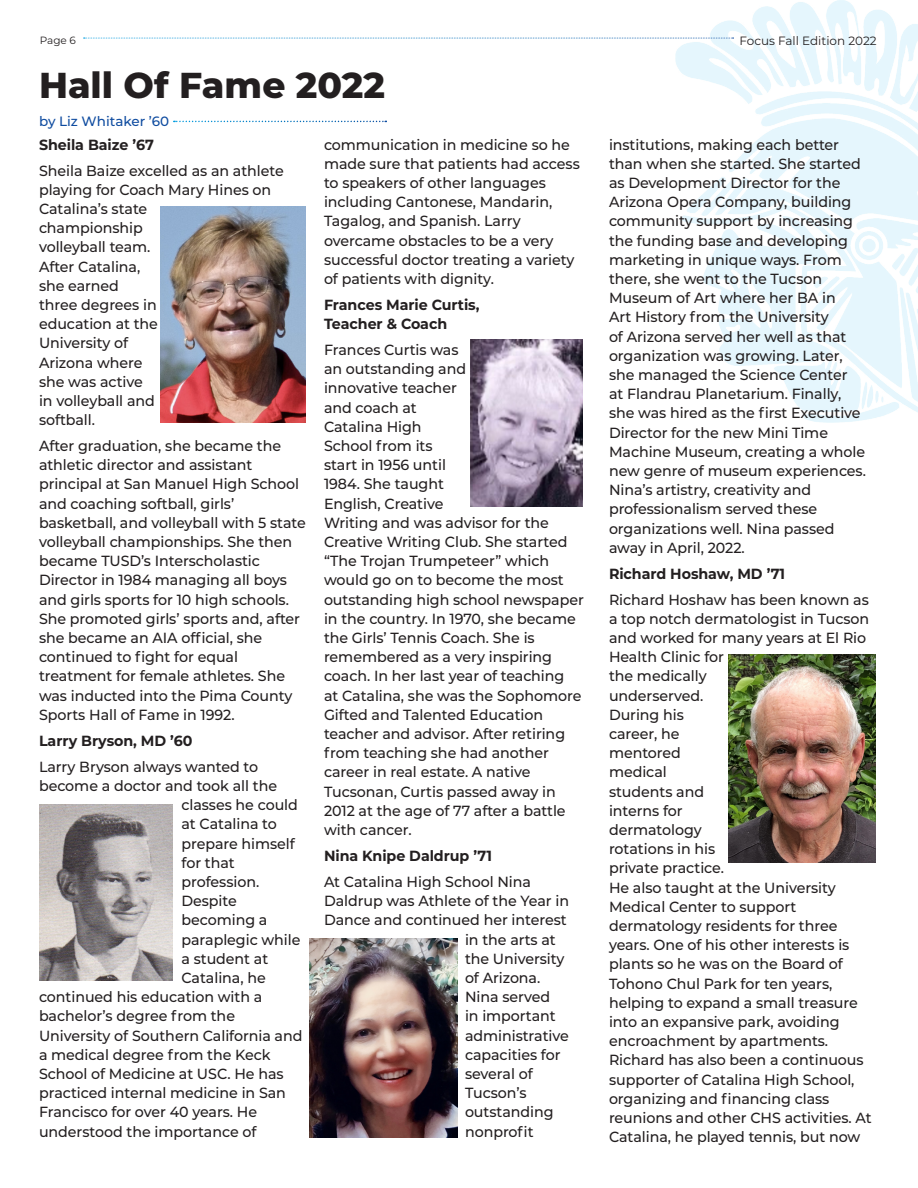
<style>
.page{position:relative;width:918px;height:1188px;background:#fff}
.page>*{position:absolute;margin:0;border:0;box-sizing:border-box;transform-origin:0 0}
.Title_Article{font:800 36px "Montserrat";color:#231f20}
.Body_Text{font:500 14.7px/19.2px "Montserrat";letter-spacing:-.005em;color:#231f20}
.HOF_names{font:700 14.7px/19.2px "Montserrat";letter-spacing:-.005em;color:#231f20}
.byline{font:500 13.5px "Montserrat";color:#0f4ca0}
.t1{font:12px "Montserrat";color:#231f20}
.t2{font:10.5px "Montserrat";color:#231f20}
</style>
<div class="page">
<img style="left:649px;top:0;width:269px;height:423px">
<svg style="left:83px;top:38px;width:650px;height:1px"></svg>
<svg style="left:174px;top:121px;width:212px;height:1px"></svg>
<img style="left:471px;top:340px;width:111px;height:166px">
<img style="left:39px;top:805px;width:133px;height:176px">
<img style="left:309px;top:939px;width:149px;height:199px">
<img style="left:729px;top:654px;width:147px;height:209px">
<img style="left:161px;top:207px;width:145px;height:216px">
<p class="t2" style="left:40px;top:33px;width:38px">Page 6</p>
<p class="t1" style="left:739px;top:33px;width:139px">Focus Fall Edition 2022</p>
<p class="Title_Article" style="left:39px;top:59px;width:347px">Hall Of Fame 2022</p>
<p class="byline" style="left:39px;top:112px;width:132px">by Liz Whitaker ’60</p>
<p class="HOF_names" style="left:39px;top:134px;width:116px">Sheila Baize ’67</p>
<p class="Body_Text" style="left:39px;top:160px;width:246px">Sheila Baize excelled as an athlete playing for Coach Mary Hines on<br>Catalina’s state<br>championship<br>volleyball team.<br>After Catalina,<br>she earned<br>three degrees in<br>education at the<br>University of<br>Arizona where<br>she was active<br>in volleyball and<br>softball.</p>
<p class="Body_Text" style="left:39px;top:436px;width:268px">After graduation, she became the athletic director and assistant principal at San Manuel High School and coaching softball, girls’ basketball, and volleyball with 5 state volleyball championships. She then became TUSD’s Interscholastic Director in 1984 managing all boys and girls sports for 10 high schools.<br>She promoted girls’ sports and, after she became an AIA official, she continued to fight for equal treatment for female athletes. She was inducted into the Pima County Sports Hall of Fame in 1992.</p>
<p class="HOF_names" style="left:39px;top:730px;width:155px">Larry Bryson, MD ’60</p>
<p class="Body_Text" style="left:39px;top:756px;width:221px">Larry Bryson always wanted to</p>
<p class="Body_Text" style="left:39px;top:776px;width:240px">become a doctor and took all the</p>
<p class="Body_Text" style="left:182px;top:795px;width:118px">classes he could</p>
<p class="Body_Text" style="left:182px;top:814px;width:97px">at Catalina to</p>
<p class="Body_Text" style="left:182px;top:833px;width:115px">prepare himself</p>
<p class="Body_Text" style="left:182px;top:852px;width:55px">for that</p>
<p class="Body_Text" style="left:182px;top:872px;width:79px">profession.</p>
<p class="Body_Text" style="left:182px;top:891px;width:57px">Despite</p>
<p class="Body_Text" style="left:182px;top:910px;width:88px">becoming a</p>
<p class="Body_Text" style="left:182px;top:929px;width:121px">paraplegic while</p>
<p class="Body_Text" style="left:182px;top:948px;width:88px">a student at</p>
<p class="Body_Text" style="left:182px;top:968px;width:86px">Catalina, he</p>
<p class="Body_Text" style="left:39px;top:987px;width:225px">continued his education with a</p>
<p class="Body_Text" style="left:39px;top:1006px;width:198px">bachelor’s degree from the</p>
<p class="Body_Text" style="left:39px;top:1025px;width:265px">University of Southern California and</p>
<p class="Body_Text" style="left:39px;top:1044px;width:233px">a medical degree from the Keck</p>
<p class="Body_Text" style="left:39px;top:1064px;width:246px">School of Medicine at USC. He has</p>
<p class="Body_Text" style="left:39px;top:1083px;width:249px">practiced internal medicine in San</p>
<p class="Body_Text" style="left:39px;top:1102px;width:220px">Francisco for over 40 years. He</p>
<p class="Body_Text" style="left:39px;top:1121px;width:219px">understood the importance of</p>
<p class="Body_Text" style="left:324px;top:134px;width:257px">communication in medicine so he made sure that patients had access to speakers of other languages including Cantonese, Mandarin,<br>Tagalog, and Spanish. Larry overcame obstacles to be a very successful doctor treating a variety of patients with dignity.</p>
<p class="HOF_names" style="left:324px;top:294px;width:157px">Frances Marie Curtis,<br>Teacher &amp; Coach</p>
<p class="Body_Text" style="left:324px;top:340px;width:261px">Frances Curtis was<br>an outstanding and<br>innovative teacher<br>and coach at<br>Catalina High<br>School from its<br>start in 1956 until<br>1984. She taught<br>English, Creative<br>Writing and was advisor for the<br>Creative Writing Club. She started “The Trojan Trumpeteer” which would go on to become the most outstanding high school newspaper in the country. In 1970, she became the Girls’ Tennis Coach. She is remembered as a very inspiring coach. In her last year of teaching<br>at Catalina, she was the Sophomore<br>Gifted and Talented Education teacher and advisor. After retiring from teaching she had another career in real estate. A native<br>Tucsonan, Curtis passed away in<br>2012 at the age of 77 after a battle with cancer.</p>
<p class="HOF_names" style="left:324px;top:845px;width:169px">Nina Knipe Daldrup ’71</p>
<p class="Body_Text" style="left:324px;top:872px;width:209px">At Catalina High School Nina</p>
<p class="Body_Text" style="left:324px;top:891px;width:247px">Daldrup was Athlete of the Year in</p>
<p class="Body_Text" style="left:324px;top:910px;width:244px">Dance and continued her interest</p>
<p class="Body_Text" style="left:465px;top:929px;width:92px">in the arts at</p>
<p class="Body_Text" style="left:465px;top:948px;width:101px">the University</p>
<p class="Body_Text" style="left:465px;top:968px;width:77px">of Arizona.</p>
<p class="Body_Text" style="left:465px;top:987px;width:87px">Nina served</p>
<p class="Body_Text" style="left:465px;top:1006px;width:92px">in important</p>
<p class="Body_Text" style="left:465px;top:1025px;width:105px">administrative</p>
<p class="Body_Text" style="left:465px;top:1044px;width:97px">capacities for</p>
<p class="Body_Text" style="left:465px;top:1064px;width:69px">several of</p>
<p class="Body_Text" style="left:465px;top:1083px;width:63px">Tucson’s</p>
<p class="Body_Text" style="left:465px;top:1102px;width:90px">outstanding</p>
<p class="Body_Text" style="left:465px;top:1121px;width:70px">nonprofit</p>
<p class="Body_Text" style="left:609px;top:134px;width:258px">institutions, making each better than when she started. She started as Development Director for the<br>Arizona Opera Company, building community support by increasing the funding base and developing marketing in unique ways. From there, she went to the Tucson<br>Museum of Art where her BA in<br>Art History from the University<br>of Arizona served her well as that organization was growing. Later, she managed the Science Center<br>at Flandrau Planetarium. Finally, she was hired as the first Executive<br>Director for the new Mini Time<br>Machine Museum, creating a whole new genre of museum experiences.<br>Nina’s artistry, creativity and professionalism served these organizations well. Nina passed away in April, 2022.</p>
<p class="HOF_names" style="left:609px;top:563px;width:178px">Richard Hoshaw, MD ’71</p>
<p class="Body_Text" style="left:609px;top:589px;width:264px">Richard Hoshaw has been known as a top notch dermatologist in Tucson and worked for many years at El Rio<br>Health Clinic for<br>the medically<br>underserved.<br>During his<br>career, he<br>mentored<br>medical<br>students and<br>interns for<br>dermatology<br>rotations in his<br>private practice.<br>He also taught at the University<br>Medical Center to support dermatology residents for three years. One of his other interests is plants so he was on the Board of<br>Tohono Chul Park for ten years, helping to expand a small treasure into an expansive park, avoiding encroachment by apartments.<br>Richard has also been a continuous supporter of Catalina High School, organizing and financing class reunions and other CHS activities. At<br>Catalina, he played tennis, but now</p>
</div>
